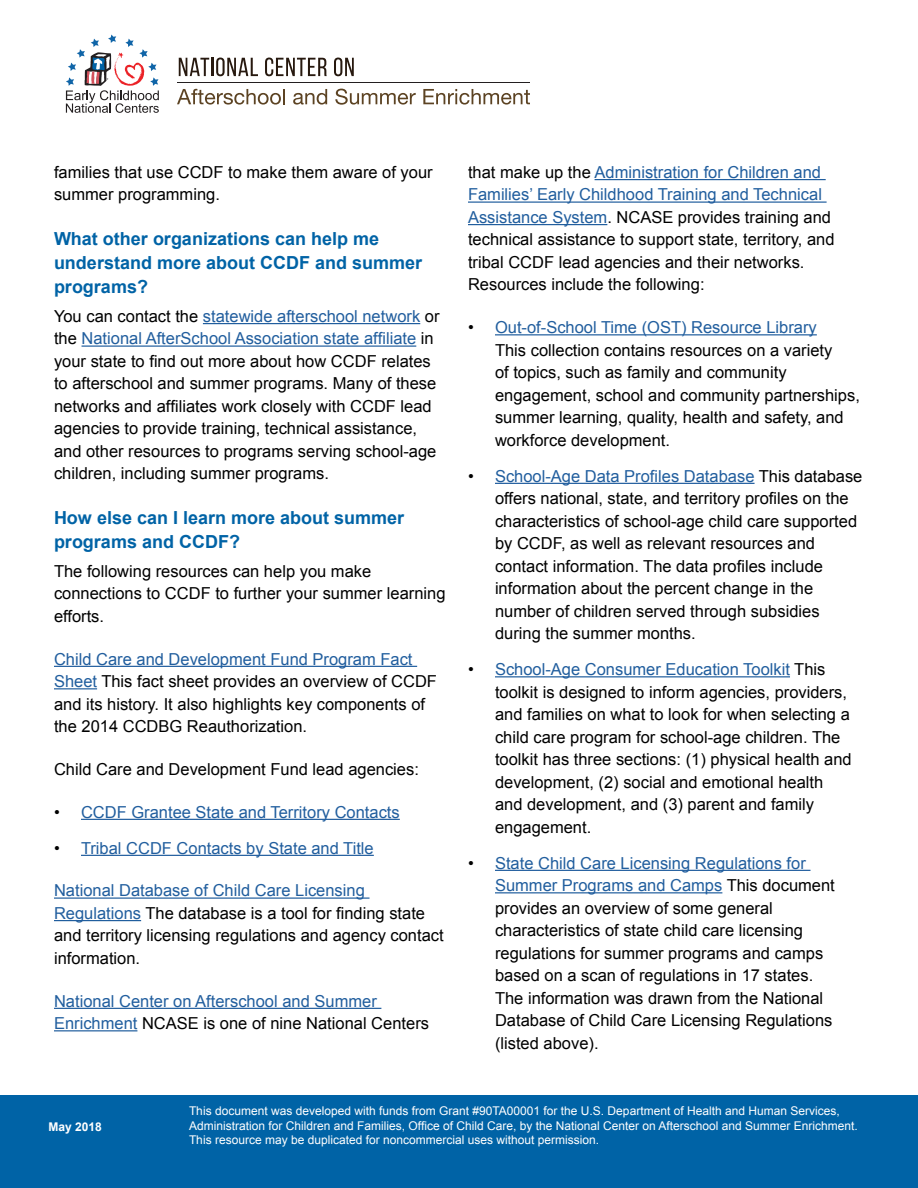
<style>
.page{position:relative;width:918px;height:1188px;background:#fff}
.page>*{position:absolute;margin:0;border:0;box-sizing:border-box;transform-origin:0 0}
.t1{font:700 18px/24px "Arial";color:#0063a6}
.t2{font:16.5px/22.5px "Arial";color:#000}
.t3{font:16.5px/22.5px "Arial";color:#215e9e}
.t4{font:12px/14.4px "Arial";color:#fff}
.t5{font:700 12px "Arial";color:#fff}
.s1{color:#215e9e}
.s2{color:#000}
</style>
<div class="page">
<div style="left:0;top:1095px;width:918px;height:93px;background:#0063a6"></div>
<svg style="left:177px;top:89px;width:108px;height:16px"></svg>
<svg style="left:293px;top:89px;width:34px;height:16px"></svg>
<svg style="left:335px;top:89px;width:81px;height:16px"></svg>
<svg style="left:423px;top:89px;width:107px;height:16px"></svg>
<svg style="left:179px;top:58px;width:79px;height:18px"></svg>
<svg style="left:265px;top:58px;width:62px;height:18px"></svg>
<svg style="left:334px;top:58px;width:20px;height:18px"></svg>
<hr style="left:178px;top:82px;width:352px;height:1px;background:#231f20">
<svg style="left:66px;top:35px;width:93px;height:78px"></svg>
<hr style="left:203px;top:323px;width:217px;height:1px;background:#215e9e">
<hr style="left:82px;top:345px;width:334px;height:2px;background:#215e9e">
<hr style="left:54px;top:666px;width:363px;height:1px;background:#215e9e">
<hr style="left:54px;top:688px;width:43px;height:1px;background:#215e9e">
<hr style="left:81px;top:819px;width:319px;height:1px;background:#215e9e">
<hr style="left:81px;top:855px;width:293px;height:1px;background:#215e9e">
<hr style="left:54px;top:897px;width:316px;height:2px;background:#215e9e">
<hr style="left:54px;top:920px;width:87px;height:1px;background:#215e9e">
<hr style="left:54px;top:1008px;width:327px;height:1px;background:#215e9e">
<hr style="left:54px;top:1030px;width:83px;height:1px;background:#215e9e">
<hr style="left:595px;top:179px;width:231px;height:1px;background:#215e9e">
<hr style="left:468px;top:201px;width:359px;height:2px;background:#215e9e">
<hr style="left:468px;top:224px;width:139px;height:1px;background:#215e9e">
<hr style="left:495px;top:334px;width:322px;height:1px;background:#215e9e">
<hr style="left:495px;top:483px;width:260px;height:1px;background:#215e9e">
<hr style="left:495px;top:676px;width:295px;height:1px;background:#215e9e">
<hr style="left:495px;top:870px;width:316px;height:1px;background:#215e9e">
<hr style="left:495px;top:892px;width:227px;height:1px;background:#215e9e">
<p class="t2" style="left:54px;top:161px;width:380px">families that use CCDF to make them aware of your summer programming.</p>
<h3 class="t1" style="left:54px;top:227px;width:370px">What other organizations can help me understand more about CCDF and summer programs?</h3>
<p class="t2" style="left:54px;top:305px;width:387px">You can contact the <span class="s1">statewide afterschool network</span> or the <span class="s1">National AfterSchool Association state affiliate</span> in your state to find out more about how CCDF relates to afterschool and summer programs. Many of these networks and affiliates work closely with CCDF lead agencies to provide training, technical assistance, and other resources to programs serving school-age children, including summer programs.</p>
<h3 class="t1" style="left:54px;top:506px;width:352px">How else can I learn more about summer programs and CCDF?</h3>
<p class="t2" style="left:54px;top:560px;width:393px">The following resources can help you make connections to CCDF to further your summer learning efforts.</p>
<p class="t2" style="left:54px;top:648px;width:385px"><span class="s1">Child Care and Development Fund Program Fact Sheet</span> This fact sheet provides an overview of CCDF and its history. It also highlights key components of the 2014 CCDBG Reauthorization.</p>
<p class="t2" style="left:54px;top:758px;width:366px">Child Care and Development Fund lead agencies:</p>
<p class="t3" style="left:54px;top:801px;width:347px"><span class="s2">•</span> CCDF Grantee State and Territory Contacts</p>
<p class="t3" style="left:54px;top:837px;width:321px"><span class="s2">•</span> Tribal CCDF Contacts by State and Title</p>
<p class="t2" style="left:54px;top:879px;width:391px"><span class="s1">National Database of Child Care Licensing Regulations</span> The database is a tool for finding state and territory licensing regulations and agency contact information.</p>
<p class="t3" style="left:54px;top:990px;width:377px">National Center on Afterschool and Summer<br>Enrichment <span class="s2">NCASE is one of nine National Centers</span></p>
<p class="t2" style="left:468px;top:161px;width:368px">that make up the <span class="s1">Administration for Children and Families’ Early Childhood Training and Technical Assistance System</span>. NCASE provides training and technical assistance to support state, territory, and tribal CCDF lead agencies and their networks.<br>Resources include the following:</p>
<p class="t2" style="left:495px;top:316px;width:366px;text-indent:-27px">• <span class="s1">Out-of-School Time (OST) Resource Library<br></span>This collection contains resources on a variety<br>of topics, such as family and community engagement, school and community partnerships, summer learning, quality, health and safety, and workforce development.</p>
<p class="t2" style="left:495px;top:465px;width:369px;text-indent:-27px">• <span class="s1">School-Age Data Profiles Database</span> This database offers national, state, and territory profiles on the characteristics of school-age child care supported by CCDF, as well as relevant resources and contact information. The data profiles include information about the percent change in the number of children served through subsidies during the summer months.</p>
<p class="t2" style="left:495px;top:658px;width:358px;text-indent:-27px">• <span class="s1">School-Age Consumer Education Toolkit</span> This toolkit is designed to inform agencies, providers, and families on what to look for when selecting a child care program for school-age children. The toolkit has three sections: (1) physical health and development, (2) social and emotional health and development, and (3) parent and family engagement.</p>
<p class="t2" style="left:495px;top:852px;width:341px;text-indent:-27px">• <span class="s1">State Child Care Licensing Regulations for Summer Programs and Camps</span> This document provides an overview of some general characteristics of state child care licensing regulations for summer programs and camps based on a scan of regulations in 17 states.<br>The information was drawn from the National Database of Child Care Licensing Regulations (listed above).</p>
<p class="t5" style="left:49px;top:1119px;width:55px">May 2018</p>
<p class="t4" style="left:189px;top:1104px;width:670px">This document was developed with funds from Grant #90TA00001 for the U.S. Department of Health and Human Services,<br>Administration for Children and Families, Office of Child Care, by the National Center on Afterschool and Summer Enrichment.<br>This resource may be duplicated for noncommercial uses without permission.</p>
</div>
